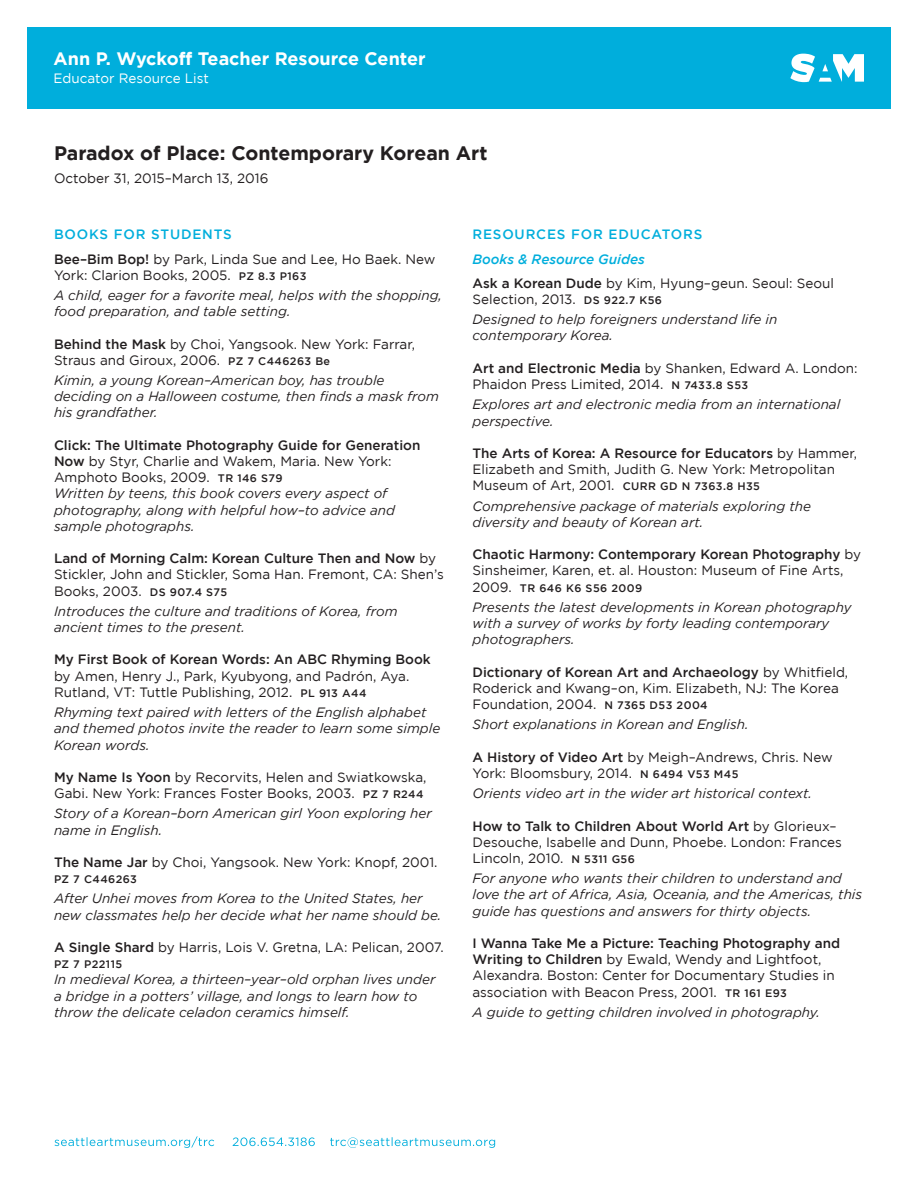
<style>
.page{position:relative;width:918px;height:1188px;background:#fff}
.page>*{position:absolute;margin:0;border:0;box-sizing:border-box;transform-origin:0 0}
.t1{font:700 19.5px "Gotham";color:#231f20}
.t2{font:700 18px "Gotham";color:#fff}
.Title_and_Info{font:13.5px/16.2px "Gotham";color:#231f20}
.Description{font:italic 13.5px/16.2px "Gotham";color:#231f20}
.Title_and_Info-2{font:italic 13.5px/16.2px "Gotham";color:#231f20}
.Header_1{font:500 13.5px "Gotham";letter-spacing:.06em;color:#00aedc}
.Page_Title_Subhead{font:13.5px "Gotham";color:#231f20}
.Header_2{font:italic 500 13.5px "Gotham";color:#00aedc}
.t3{font:13.5px "Gotham";color:#fff}
.Title_and_Info-3{font:500 10.8px "Gotham";letter-spacing:.04em;color:#231f20}
.s1{font-weight:500}
.s2{font-weight:500;font-size:10.8px}
.s3{font-weight:400;font-size:13.5px}
</style>
<div class="page">
<svg style="left:55px;top:1136px;width:440px;height:12px"></svg>
<div style="left:27px;top:27px;width:864px;height:82px;background:#00aedc"></div>
<svg style="left:790px;top:54px;width:74px;height:28px"></svg>
<p class="t2" style="left:54px;top:48px;width:374px">Ann P. Wyckoff Teacher Resource Center</p>
<p class="t3" style="left:54px;top:71px;width:157px">Educator Resource List</p>
<p class="t1" style="left:54px;top:142px;width:435px">Paradox of Place: Contemporary Korean Art</p>
<p class="Page_Title_Subhead" style="left:54px;top:170px;width:216px">October 31, 2015–March 13, 2016</p>
<p class="Header_1" style="left:54px;top:227px;width:179px">BOOKS FOR STUDENTS</p>
<p class="Title_and_Info" style="left:54px;top:250px;width:383px"><span class="s1">Bee–Bim Bop!</span> by Park, Linda Sue and Lee, Ho Baek. New<br>York: Clarion Books, 2005. <span class="s2">PZ 8.3 P163</span></p>
<p class="Description" style="left:54px;top:287px;width:390px">A child, eager for a favorite meal, helps with the shopping, food preparation, and table setting.</p>
<p class="Title_and_Info" style="left:54px;top:335px;width:363px"><span class="s1">Behind the Mask</span> by Choi, Yangsook. New York: Farrar,<br>Straus and Giroux, 2006. <span class="s2">PZ 7 C446263 Be</span></p>
<p class="Description" style="left:54px;top:372px;width:386px">Kimin, a young Korean–American boy, has trouble deciding on a Halloween costume, then finds a mask from his grandfather.</p>
<p class="Title_and_Info" style="left:54px;top:437px;width:368px"><span class="s1">Click: The Ultimate Photography Guide for Generation<br>Now</span> by Styr, Charlie and Wakem, Maria. New York:<br>Amphoto Books, 2009. <span class="s2">TR 146 S79</span></p>
<p class="Description" style="left:54px;top:486px;width:343px">Written by teens, this book covers every aspect of photography, along with helpful how–to advice and sample photographs.</p>
<p class="Title_and_Info" style="left:54px;top:550px;width:391px"><span class="s1">Land of Morning Calm: Korean Culture Then and Now</span> by<br>Stickler, John and Stickler, Soma Han. Fremont, CA: Shen’s<br>Books, 2003. <span class="s2">DS 907.4 S75</span></p>
<p class="Description" style="left:54px;top:603px;width:345px">Introduces the culture and traditions of Korea, from ancient times to the present.</p>
<p class="Title_and_Info" style="left:54px;top:651px;width:378px"><span class="s1">My First Book of Korean Words: An ABC Rhyming Book </span>by Amen, Henry J., Park, Kyubyong, and Padrón, Aya.<br>Rutland, VT: Tuttle Publishing, 2012. <span class="s2">PL 913 A44</span></p>
<p class="Description" style="left:54px;top:704px;width:388px">Rhyming text paired with letters of the English alphabet and themed photos invite the reader to learn some simple<br>Korean words.</p>
<p class="Title_and_Info" style="left:54px;top:769px;width:374px"><span class="s1">My Name Is Yoon</span> by Recorvits, Helen and Swiatkowska,<br>Gabi. New York: Frances Foster Books, 2003. <span class="s2">PZ 7 R244</span></p>
<p class="Title_and_Info-2" style="left:54px;top:806px;width:379px">Story of a Korean–born American girl Yoon exploring her name in English.</p>
<p class="Title_and_Info" style="left:54px;top:854px;width:385px"><span class="s1">The Name Jar</span> by Choi, Yangsook. New York: Knopf, 2001.</p>
<p class="Title_and_Info-3" style="left:54px;top:873px;width:85px">PZ 7 C446263</p>
<p class="Title_and_Info-2" style="left:54px;top:891px;width:389px">After Unhei moves from Korea to the United States, her new classmates help her decide what her name should be.</p>
<p class="Title_and_Info" style="left:54px;top:939px;width:391px"><span class="s1">A Single Shard</span> by Harris, Lois V. Gretna, LA: Pelican, 2007.</p>
<p class="Title_and_Info-3" style="left:54px;top:958px;width:70px">PZ 7 P22115</p>
<p class="Description" style="left:54px;top:972px;width:383px">In medieval Korea, a thirteen–year–old orphan lives under a bridge in a potters’ village, and longs to learn how to throw the delicate celadon ceramics himself.</p>
<p class="Header_1" style="left:472px;top:227px;width:231px">RESOURCES FOR EDUCATORS</p>
<p class="Header_2" style="left:472px;top:251px;width:174px">Books &amp; Resource Guides</p>
<p class="Title_and_Info" style="left:472px;top:275px;width:363px"><span class="s1">Ask a Korean Dude</span> by Kim, Hyung–geun. Seoul: Seoul<br>Selection, 2013. <span class="s2">DS 922.7 K56</span></p>
<p class="Title_and_Info-2" style="left:472px;top:311px;width:306px">Designed to help foreigners understand life in contemporary Korea.</p>
<p class="Title_and_Info" style="left:472px;top:360px;width:387px"><span class="s1">Art and Electronic Media</span> by Shanken, Edward A. London:<br>Phaidon Press Limited, 2014. <span class="s2">N 7433.8 S53</span></p>
<p class="Description" style="left:472px;top:396px;width:369px">Explores art and electronic media from an international perspective.</p>
<p class="Title_and_Info" style="left:472px;top:445px;width:386px"><span class="s1">The Arts of Korea: A Resource for Educators</span> by Hammer,<br>Elizabeth and Smith, Judith G. New York: Metropolitan<br>Museum of Art, 2001. <span class="s2">CURR GD N 7363.8 H35</span></p>
<p class="Description" style="left:472px;top:498px;width:340px">Comprehensive package of materials exploring the diversity and beauty of Korean art.</p>
<p class="Title_and_Info" style="left:472px;top:546px;width:390px"><span class="s1">Chaotic Harmony: Contemporary Korean Photography</span> by<br>Sinsheimer, Karen, et. al. Houston: Museum of Fine Arts,</p>
<p class="Title_and_Info-3" style="left:473px;top:582px;width:171px"><span class="s3">2009.</span> TR 646 K6 S56 2009</p>
<p class="Title_and_Info-2" style="left:473px;top:599px;width:380px">Presents the latest developments in Korean photography with a survey of works by forty leading contemporary photographers.</p>
<p class="Title_and_Info" style="left:473px;top:664px;width:377px"><span class="s1">Dictionary of Korean Art and Archaeology</span> by Whitfield,<br>Roderick and Kwang–on, Kim. Elizabeth, NJ: The Korea<br>Foundation, 2004. <span class="s2">N 7365 D53 2004</span></p>
<p class="Description" style="left:473px;top:716px;width:278px">Short explanations in Korean and English.</p>
<p class="Title_and_Info" style="left:473px;top:749px;width:362px"><span class="s1">A History of Video Art</span> by Meigh–Andrews, Chris. New<br>York: Bloomsbury, 2014. <span class="s2">N 6494 V53 M45</span></p>
<p class="Description" style="left:473px;top:785px;width:341px">Orients video art in the wider art historical context.</p>
<p class="Title_and_Info" style="left:473px;top:817px;width:371px"><span class="s1">How to Talk to Children About World Art</span> by Glorieux–<br>Desouche, Isabelle and Dunn, Phoebe. London: Frances<br>Lincoln, 2010. <span class="s2">N 5311 G56</span></p>
<p class="Title_and_Info-2" style="left:473px;top:870px;width:391px">For anyone who wants their children to understand and love the art of Africa, Asia, Oceania, and the Americas, this guide has questions and answers for thirty objects.</p>
<p class="Title_and_Info" style="left:473px;top:935px;width:369px"><span class="s1">I Wanna Take Me a Picture: Teaching Photography and Writing to Children</span> by Ewald, Wendy and Lightfoot, Alexandra. Boston: Center for Documentary Studies in association with Beacon Press, 2001. <span class="s2">TR 161 E93</span></p>
<p class="Description" style="left:473px;top:1004px;width:349px">A guide to getting children involved in photography.</p>
</div>
